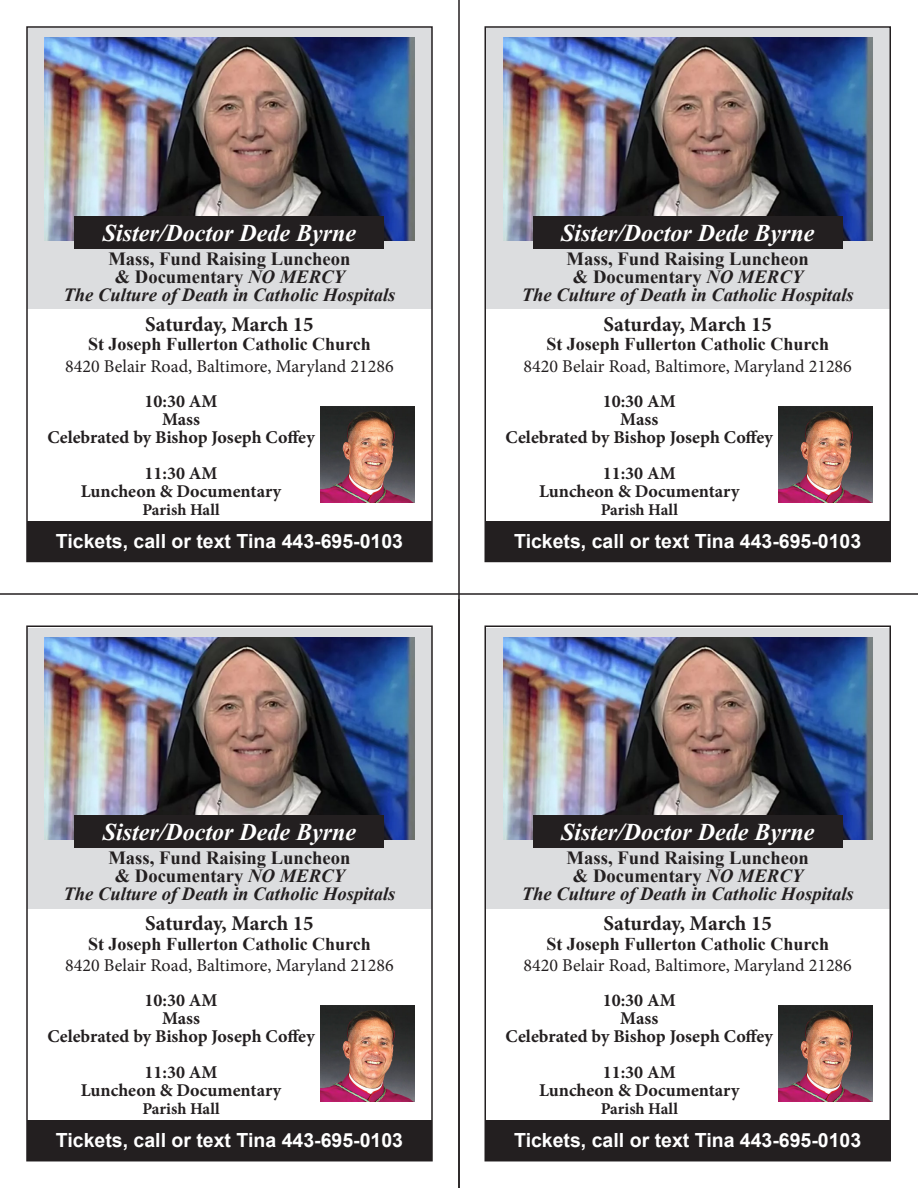
<style>
.page{position:relative;width:918px;height:1188px;background:#fff}
.page>*{position:absolute;margin:0;border:0;box-sizing:border-box;transform-origin:0 0}
.t1{font:italic 700 24px "Times New Roman";color:#fff}
.t2{font:700 21px "Minion Pro";letter-spacing:-.005em;color:#231f20}
.t3{font:700 19.5px "Arial";color:#fff}
.t4{font:italic 700 18.6px/18px "Times New Roman";color:#231f20;text-align:center}
.t5{font:700 18px/18px "Minion Pro";color:#231f20;text-align:center}
.t6{font:18px "Minion Pro";color:#231f20}
.t7{font:700 18px "Times New Roman";color:#231f20}
.t8{font:700 16.5px "Minion Pro";color:#231f20}
.s1{font-style:normal}
</style>
<div class="page">
<div style="left:27px;top:29px;width:405px;height:280px;background:#dcdddf"></div>
<div style="left:27px;top:628px;width:405px;height:280px;background:#dcdddf"></div>
<div style="left:485px;top:29px;width:405px;height:280px;background:#dcdddf"></div>
<div style="left:485px;top:628px;width:405px;height:280px;background:#dcdddf"></div>
<img style="left:45px;top:38px;width:369px;height:202px">
<img style="left:45px;top:637px;width:369px;height:203px">
<img style="left:503px;top:38px;width:369px;height:202px">
<img style="left:503px;top:637px;width:369px;height:203px">
<div style="left:75px;top:216px;width:309px;height:33px;background:#231f20"></div>
<div style="left:75px;top:815px;width:309px;height:33px;background:#231f20"></div>
<div style="left:533px;top:216px;width:310px;height:33px;background:#231f20"></div>
<div style="left:533px;top:815px;width:310px;height:33px;background:#231f20"></div>
<img style="left:321px;top:406px;width:93px;height:96px">
<img style="left:321px;top:1005px;width:93px;height:96px">
<img style="left:779px;top:406px;width:93px;height:96px">
<img style="left:779px;top:1005px;width:93px;height:96px">
<div style="left:27px;top:521px;width:405px;height:40px;background:#231f20"></div>
<div style="left:27px;top:1120px;width:405px;height:41px;background:#231f20"></div>
<div style="left:485px;top:521px;width:405px;height:40px;background:#231f20"></div>
<div style="left:485px;top:1120px;width:405px;height:41px;background:#231f20"></div>
<div style="left:26px;top:26px;width:407px;height:536px;border:2px solid #231f20"></div>
<div style="left:26px;top:626px;width:407px;height:535px;border:2px solid #231f20"></div>
<div style="left:484px;top:26px;width:407px;height:536px;border:2px solid #231f20"></div>
<div style="left:484px;top:626px;width:407px;height:535px;border:2px solid #231f20"></div>
<hr style="left:0;top:593px;width:918px;height:2px;background:#231f20">
<hr style="left:458px;top:0;width:2px;height:1188px;background:#231f20">
<p class="t1" style="left:103px;top:216px;width:255px">Sister/Doctor Dede Byrne</p>
<p class="t1" style="left:561px;top:216px;width:255px">Sister/Doctor Dede Byrne</p>
<p class="t4" style="left:64px;top:249px;width:333px"><span class="s1">Mass, Fund Raising Luncheon<br>&amp; Documentary</span> NO MERCY<br>The Culture of Death in Catholic Hospitals</p>
<p class="t4" style="left:522px;top:249px;width:333px"><span class="s1">Mass, Fund Raising Luncheon<br>&amp; Documentary</span> NO MERCY<br>The Culture of Death in Catholic Hospitals</p>
<p class="t2" style="left:145px;top:309px;width:170px">Saturday, March 15</p>
<p class="t2" style="left:603px;top:309px;width:170px">Saturday, March 15</p>
<p class="t7" style="left:88px;top:331px;width:284px">St Joseph Fullerton Catholic Church</p>
<p class="t6" style="left:65px;top:354px;width:330px">8420 Belair Road, Baltimore, Maryland 21286</p>
<p class="t7" style="left:546px;top:331px;width:284px">St Joseph Fullerton Catholic Church</p>
<p class="t6" style="left:524px;top:354px;width:330px">8420 Belair Road, Baltimore, Maryland 21286</p>
<p class="t5" style="left:144px;top:392px;width:75px">10:30 AM<br>Mass</p>
<p class="t5" style="left:47px;top:428px;width:269px">Celebrated by Bishop Joseph Coffey</p>
<p class="t5" style="left:81px;top:464px;width:202px">11:30 AM<br>Luncheon &amp; Documentary</p>
<p class="t8" style="left:142px;top:498px;width:79px">Parish Hall</p>
<p class="t5" style="left:603px;top:392px;width:75px">10:30 AM<br>Mass</p>
<p class="t5" style="left:506px;top:428px;width:269px">Celebrated by Bishop Joseph Coffey</p>
<p class="t5" style="left:539px;top:464px;width:202px">11:30 AM<br>Luncheon &amp; Documentary</p>
<p class="t8" style="left:601px;top:498px;width:79px">Parish Hall</p>
<p class="t3" style="left:56px;top:528px;width:349px">Tickets, call or text Tina 443-695-0103</p>
<p class="t3" style="left:514px;top:528px;width:349px">Tickets, call or text Tina 443-695-0103</p>
<p class="t1" style="left:103px;top:815px;width:255px">Sister/Doctor Dede Byrne</p>
<p class="t1" style="left:561px;top:815px;width:255px">Sister/Doctor Dede Byrne</p>
<p class="t4" style="left:64px;top:848px;width:333px"><span class="s1">Mass, Fund Raising Luncheon<br>&amp; Documentary</span> NO MERCY<br>The Culture of Death in Catholic Hospitals</p>
<p class="t4" style="left:522px;top:848px;width:333px"><span class="s1">Mass, Fund Raising Luncheon<br>&amp; Documentary</span> NO MERCY<br>The Culture of Death in Catholic Hospitals</p>
<p class="t2" style="left:145px;top:909px;width:170px">Saturday, March 15</p>
<p class="t2" style="left:603px;top:909px;width:170px">Saturday, March 15</p>
<p class="t7" style="left:88px;top:931px;width:284px">St Joseph Fullerton Catholic Church</p>
<p class="t6" style="left:65px;top:953px;width:330px">8420 Belair Road, Baltimore, Maryland 21286</p>
<p class="t7" style="left:546px;top:931px;width:284px">St Joseph Fullerton Catholic Church</p>
<p class="t6" style="left:524px;top:953px;width:330px">8420 Belair Road, Baltimore, Maryland 21286</p>
<p class="t5" style="left:144px;top:991px;width:75px">10:30 AM<br>Mass</p>
<p class="t5" style="left:47px;top:1027px;width:269px">Celebrated by Bishop Joseph Coffey</p>
<p class="t5" style="left:81px;top:1063px;width:202px">11:30 AM<br>Luncheon &amp; Documentary</p>
<p class="t8" style="left:142px;top:1097px;width:79px">Parish Hall</p>
<p class="t5" style="left:603px;top:991px;width:75px">10:30 AM<br>Mass</p>
<p class="t5" style="left:506px;top:1027px;width:269px">Celebrated by Bishop Joseph Coffey</p>
<p class="t5" style="left:539px;top:1063px;width:202px">11:30 AM<br>Luncheon &amp; Documentary</p>
<p class="t8" style="left:601px;top:1097px;width:79px">Parish Hall</p>
<p class="t3" style="left:56px;top:1127px;width:349px">Tickets, call or text Tina 443-695-0103</p>
<p class="t3" style="left:514px;top:1127px;width:349px">Tickets, call or text Tina 443-695-0103</p>
</div>
